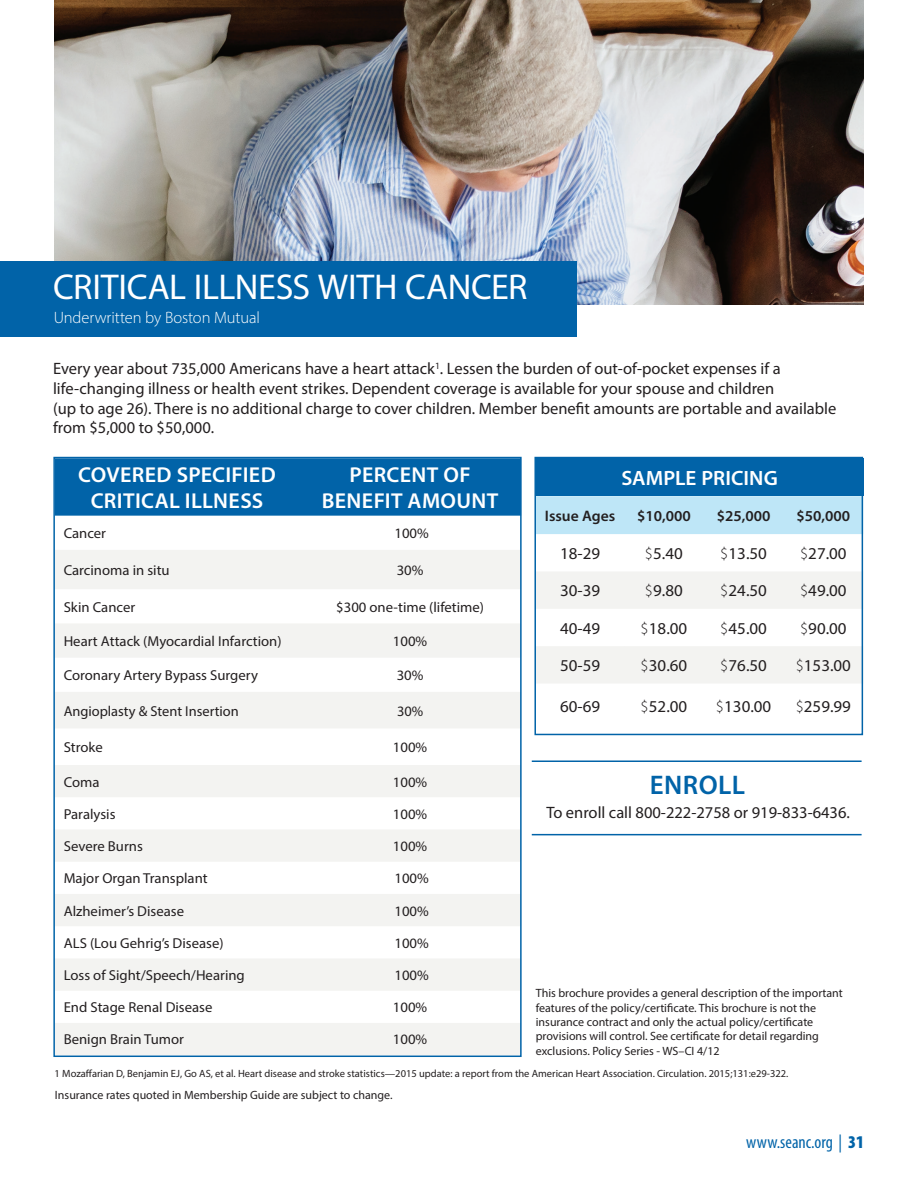
<style>
.page{position:relative;width:918px;height:1188px;background:#fff}
.page>*{position:absolute;margin:0;border:0;box-sizing:border-box;transform-origin:0 0}
.t1{font:36px "Myriad Pro";letter-spacing:-.01em;color:#fff}
.t2{font:600 27px "Myriad Pro";letter-spacing:.015em;color:#0163a8}
.t3{font:600 21.6px "Myriad Pro";letter-spacing:.015em;color:#fff}
.t4{font:600 20.7px "Myriad Pro";letter-spacing:.005em;color:#fff}
.t5{font:condensed 18px "Myriad Pro";color:#0163a8}
.t6{font:16.65px "Myriad Pro";color:#231f20}
.t7{font:16.5px/19.8px "Myriad Pro";color:#231f20}
.t8{font:300 16.5px "Myriad Pro";letter-spacing:-.005em;color:#fff}
.t9{font:600 15.15px "Myriad Pro";color:#231f20}
.t10{font:14.4px "Myriad Pro";color:#231f20}
.t11{font:12px/14.4px "Myriad Pro";color:#231f20}
.t12{font:10.5px "Myriad Pro";color:#231f20}
.s1{font-weight:300}
.s2{font-weight:900}
</style>
<div class="page">
<img style="left:54px;top:0;width:810px;height:305px">
<div style="left:56px;top:460px;width:463px;height:56px;background:#0163a8"></div>
<div style="left:56px;top:550px;width:463px;height:39px;background:#f3f3f1"></div>
<svg style="left:56px;top:624px;width:463px;height:430px;fill:#f3f3f1"></svg>
<div style="left:53px;top:457px;width:469px;height:600px;border:2px solid #0163a8"></div>
<div style="left:536px;top:458px;width:327px;height:38px;background:#0163a8"></div>
<div style="left:537px;top:496px;width:323px;height:38px;background:#bee6f7"></div>
<div style="left:537px;top:572px;width:323px;height:37px;background:#f3f3f1"></div>
<div style="left:537px;top:646px;width:323px;height:37px;background:#f3f3f1"></div>
<div style="left:534px;top:457px;width:329px;height:278px;border:2px solid #0163a8"></div>
<hr style="left:532px;top:761px;width:330px;height:1px;background:#0163a8">
<hr style="left:532px;top:834px;width:330px;height:1px;background:#0163a8">
<div style="left:0;top:261px;width:576px;height:76px;background:#0163a8"></div>
<p class="t1" style="left:53px;top:265px;width:476px">CRITICAL ILLNESS WITH CANCER</p>
<p class="t8" style="left:54px;top:308px;width:208px">Underwritten by Boston Mutual</p>
<p class="t7" style="left:53px;top:358px;width:785px">Every year about 735,000 Americans have a heart attack<sup>1</sup>. Lessen the burden of out-of-pocket expenses if a life-changing illness or health event strikes. Dependent coverage is available for your spouse and children<br>(up to age 26). There is no additional charge to cover children. Member benefit amounts are portable and available from $5,000 to $50,000.</p>
<p class="t3" style="left:78px;top:461px;width:199px">COVERED SPECIFIED</p>
<p class="t3" style="left:91px;top:487px;width:174px">CRITICAL ILLNESS</p>
<p class="t3" style="left:350px;top:461px;width:122px">PERCENT OF</p>
<p class="t3" style="left:322px;top:487px;width:178px">BENEFIT AMOUNT</p>
<p class="t4" style="left:621px;top:465px;width:158px">SAMPLE PRICING</p>
<p class="t9" style="left:545px;top:506px;width:72px">Issue Ages</p>
<p class="t9" style="left:637px;top:506px;width:55px">$10,000</p>
<p class="t9" style="left:717px;top:506px;width:55px">$25,000</p>
<p class="t9" style="left:796px;top:506px;width:55px">$50,000</p>
<p class="t6" style="left:560px;top:543px;width:42px">18-29</p>
<p class="t6" style="left:645px;top:543px;width:39px"><span class="s1">$</span>5.40</p>
<p class="t6" style="left:720px;top:543px;width:48px"><span class="s1">$</span>13.50</p>
<p class="t6" style="left:800px;top:543px;width:48px"><span class="s1">$</span>27.00</p>
<p class="t6" style="left:560px;top:581px;width:42px">30-39</p>
<p class="t6" style="left:645px;top:581px;width:39px"><span class="s1">$</span>9.80</p>
<p class="t6" style="left:720px;top:581px;width:48px"><span class="s1">$</span>24.50</p>
<p class="t6" style="left:800px;top:581px;width:48px"><span class="s1">$</span>49.00</p>
<p class="t6" style="left:560px;top:618px;width:42px">40-49</p>
<p class="t6" style="left:641px;top:618px;width:48px"><span class="s1">$</span>18.00</p>
<p class="t6" style="left:720px;top:618px;width:48px"><span class="s1">$</span>45.00</p>
<p class="t6" style="left:800px;top:618px;width:48px"><span class="s1">$</span>90.00</p>
<p class="t6" style="left:560px;top:655px;width:42px">50-59</p>
<p class="t6" style="left:641px;top:655px;width:48px"><span class="s1">$</span>30.60</p>
<p class="t6" style="left:720px;top:655px;width:48px"><span class="s1">$</span>76.50</p>
<p class="t6" style="left:796px;top:655px;width:57px"><span class="s1">$</span>153.00</p>
<p class="t6" style="left:560px;top:696px;width:42px">60-69</p>
<p class="t6" style="left:641px;top:696px;width:48px"><span class="s1">$</span>52.00</p>
<p class="t6" style="left:716px;top:696px;width:57px"><span class="s1">$</span>130.00</p>
<p class="t6" style="left:796px;top:696px;width:57px"><span class="s1">$</span>259.99</p>
<p class="t10" style="left:64px;top:524px;width:44px">Cancer</p>
<p class="t10" style="left:395px;top:524px;width:36px">100%</p>
<p class="t10" style="left:64px;top:561px;width:108px">Carcinoma in situ</p>
<p class="t10" style="left:397px;top:561px;width:28px">30%</p>
<p class="t10" style="left:64px;top:598px;width:73px">Skin Cancer</p>
<p class="t10" style="left:336px;top:598px;width:149px">$300 one-time (lifetime)</p>
<p class="t10" style="left:64px;top:632px;width:219px">Heart Attack (Myocardial Infarction)</p>
<p class="t10" style="left:393px;top:632px;width:36px">100%</p>
<p class="t10" style="left:64px;top:666px;width:196px">Coronary Artery Bypass Surgery</p>
<p class="t10" style="left:397px;top:666px;width:28px">30%</p>
<p class="t10" style="left:64px;top:702px;width:177px">Angioplasty &amp; Stent Insertion</p>
<p class="t10" style="left:397px;top:702px;width:28px">30%</p>
<p class="t10" style="left:64px;top:738px;width:41px">Stroke</p>
<p class="t10" style="left:393px;top:738px;width:36px">100%</p>
<p class="t10" style="left:64px;top:773px;width:37px">Coma</p>
<p class="t10" style="left:393px;top:773px;width:36px">100%</p>
<p class="t10" style="left:64px;top:805px;width:53px">Paralysis</p>
<p class="t10" style="left:393px;top:805px;width:36px">100%</p>
<p class="t10" style="left:64px;top:837px;width:81px">Severe Burns</p>
<p class="t10" style="left:393px;top:837px;width:36px">100%</p>
<p class="t10" style="left:64px;top:870px;width:145px">Major Organ Transplant</p>
<p class="t10" style="left:395px;top:870px;width:36px">100%</p>
<p class="t10" style="left:64px;top:902px;width:122px">Alzheimer’s Disease</p>
<p class="t10" style="left:395px;top:902px;width:36px">100%</p>
<p class="t10" style="left:64px;top:934px;width:161px">ALS (Lou Gehrig’s Disease)</p>
<p class="t10" style="left:395px;top:934px;width:36px">100%</p>
<p class="t10" style="left:64px;top:966px;width:183px">Loss of Sight/Speech/Hearing</p>
<p class="t10" style="left:395px;top:966px;width:36px">100%</p>
<p class="t10" style="left:64px;top:999px;width:150px">End Stage Renal Disease</p>
<p class="t10" style="left:393px;top:999px;width:36px">100%</p>
<p class="t10" style="left:64px;top:1031px;width:122px">Benign Brain Tumor</p>
<p class="t10" style="left:393px;top:1031px;width:36px">100%</p>
<p class="t2" style="left:650px;top:768px;width:97px">ENROLL</p>
<p class="t7" style="left:546px;top:802px;width:305px">To enroll call 800-222-2758 or 919-833-6436.</p>
<p class="t11" style="left:536px;top:986px;width:309px">This brochure provides a general description of the important features of the policy/certificate. This brochure is not the insurance contract and only the actual policy/certificate provisions will control. See certificate for detail regarding exclusions. Policy Series - WS–CI 4/12</p>
<p class="t12" style="left:55px;top:1067px;width:735px">1 Mozaffarian D, Benjamin EJ, Go AS, et al. Heart disease and stroke statistics—2015 update: a report from the American Heart Association. Circulation. 2015;131:e29-322.</p>
<p class="t11" style="left:55px;top:1087px;width:339px">Insurance rates quoted in Membership Guide are subject to change.</p>
<p class="t5" style="left:746px;top:1131px;width:119px">www.seanc.org | <span class="s2">31</span></p>
</div>
